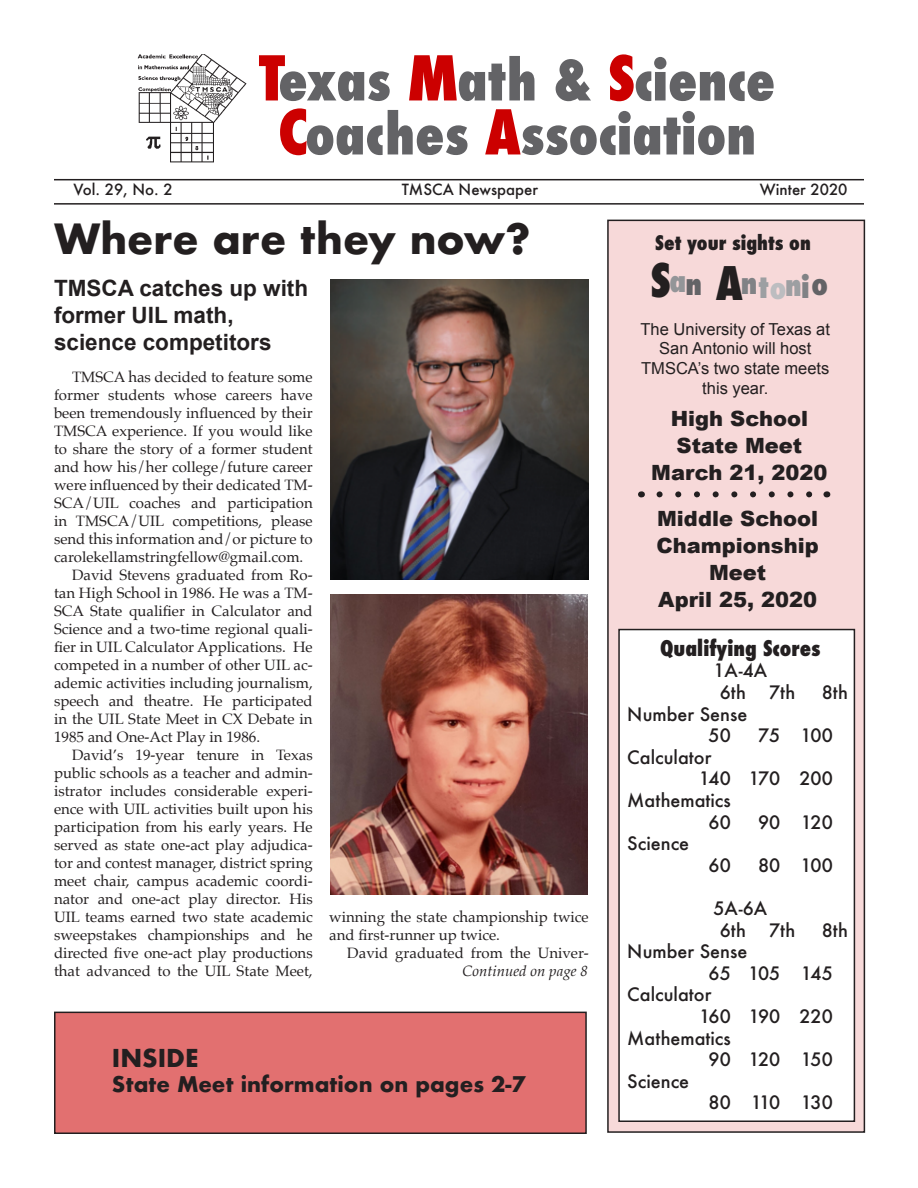
<style>
.page{position:relative;width:918px;height:1188px;background:#fff}
.page>*{position:absolute;margin:0;border:0;box-sizing:border-box;transform-origin:0 0}
.t1{font:800 condensed 54px "Futura";color:#636366}
.t2{font:800 condensed 45px "Futura";color:#231f20}
.t3{font:700 40.5px "Futura";color:#231f20}
.t4{font:800 condensed 30px "Futura";color:#9d9fa2}
.t5{font:800 condensed 30px "Futura";color:#808285}
.t6{font:800 condensed 30px "Futura";color:#939598}
.t7{font:800 condensed 30px "Futura";color:#636366}
.t8{font:700 24px "Futura";color:#231f20}
.t9{font:700 22.5px/27px "Arial";color:#231f20}
.t10{font:900 21px/27px "Arial";color:#231f20;text-align:center}
.t11{font:700 21px "Futura";color:#231f20}
.t12{font:800 condensed 21px "Futura";color:#231f20}
.t13{font:800 condensed 19.5px "Futura";color:#231f20}
.t14{font:500 18px "Futura";color:#231f20}
.t15{font:16.5px/19.8px "Arial";color:#231f20;text-align:center}
.t16{font:15px/18px "Palatino";color:#231f20;text-align:justify}
.t17{font:500 15px "Futura";color:#231f20}
.t18{font:italic 15px "Palatino";color:#231f20}
.s1{font-size:60px;color:#c00}
.s2{color:#bcbdc0}
.s3{color:#636366}
</style>
<div class="page">
<div style="left:55px;top:1012px;width:531px;height:121px;background:#e27070"></div>
<div style="left:54px;top:1012px;width:533px;height:122px;border:2px solid #231f20"></div>
<hr style="left:54px;top:179px;width:810px;height:1px;background:#231f20">
<hr style="left:54px;top:203px;width:810px;height:2px;background:#231f20">
<img style="left:137px;top:54px;width:110px;height:109px">
<div style="left:608px;top:220px;width:256px;height:912px;background:#f7d9d9"></div>
<div style="left:607px;top:220px;width:258px;height:913px;border:2px solid #231f20"></div>
<svg style="left:660px;top:491px;width:153px;height:6px"></svg>
<div style="left:619px;top:630px;width:235px;height:491px;background:#fff"></div>
<div style="left:618px;top:629px;width:237px;height:493px;border:2px solid #231f20"></div>
<img style="left:331px;top:279px;width:257px;height:301px">
<img style="left:330px;top:594px;width:257px;height:301px">
<p class="t1" style="left:259px;top:44px;width:518px"><span class="s1">T</span>exas <span class="s1">M</span>ath &amp; <span class="s1">S</span>cience</p>
<p class="t1" style="left:278px;top:98px;width:480px"><span class="s1">C</span>oaches <span class="s1">A</span>ssociation</p>
<p class="t17" style="left:74px;top:179px;width:101px">Vol. 29, No. 2</p>
<p class="t17" style="left:402px;top:179px;width:138px">TMSCA Newspaper</p>
<p class="t17" style="left:760px;top:179px;width:89px">Winter 2020</p>
<p class="t3" style="left:54px;top:210px;width:478px">Where are they now?</p>
<p class="t9" style="left:54px;top:275px;width:256px">TMSCA catches up with former UIL math,</p>
<p class="t9" style="left:54px;top:329px;width:219px">science competitors</p>
<p class="t16" style="left:54px;top:368px;width:260px;text-indent:18px">TMSCA has decided to feature some former students whose careers have been tremendously influenced by their TMSCA experience. If you would like to share the story of a former student and how his/her college/future career were influenced by their dedicated TM-SCA/UIL coaches and participation in TMSCA/UIL competitions, please send this information and/or picture to carolekellamstringfellow@gmail.com.</p>
<p class="t16" style="left:54px;top:566px;width:260px;text-indent:18px">David Stevens graduated from Ro&shy;tan High School in 1986. He was a TM-SCA State qualifier in Calculator and Science and a two-time regional quali&shy;fier in UIL Calculator Applications. He competed in a number of other UIL ac&shy;ademic activities including journalism, speech and theatre. He participated in the UIL State Meet in CX Debate in 1985 and One-Act Play in 1986.</p>
<p class="t16" style="left:54px;top:746px;width:260px;text-indent:18px">David’s 19-year tenure in Texas public schools as a teacher and admin&shy;istrator includes considerable experi&shy;ence with UIL activities built upon his participation from his early years. He served as state one-act play adjudica&shy;tor and contest manager, district spring meet chair, campus academic coordi&shy;nator and one-act play director. His UIL teams earned two state academic sweepstakes championships and he directed five one-act play productions that advanced to the UIL State Meet,</p>
<p class="t16" style="left:329px;top:908px;width:261px">winning the state championship twice and first-runner up twice.</p>
<p class="t16" style="left:347px;top:944px;width:243px">David graduated from the Univer-</p>
<p class="t18" style="left:463px;top:958px;width:127px">Continued on page 8</p>
<p class="t8" style="left:112px;top:1040px;width:88px">INSIDE</p>
<p class="t11" style="left:112px;top:1069px;width:415px">State Meet information on pages 2-7</p>
<p class="t13" style="left:655px;top:229px;width:157px">Set your sights on</p>
<p class="t2" style="left:650px;top:250px;width:22px">S</p>
<p class="t2" style="left:716px;top:253px;width:29px">A</p>
<p class="t5" style="left:741px;top:262px;width:18px">n</p>
<p class="t4" style="left:758px;top:266px;width:29px">t<span class="s2">o</span></p>
<p class="t4" style="left:785px;top:264px;width:44px">n <span class="s3">o</span></p>
<p class="t5" style="left:801px;top:266px;width:10px">i</p>
<p class="t6" style="left:670px;top:261px;width:18px">a</p>
<p class="t7" style="left:685px;top:264px;width:18px">n</p>
<p class="t15" style="left:641px;top:319px;width:191px">The University of Texas at<br>San Antonio will host</p>
<p class="t15" style="left:641px;top:359px;width:190px">TMSCA’s two state meets</p>
<p class="t15" style="left:702px;top:378px;width:68px">this year.</p>
<p class="t10" style="left:671px;top:405px;width:139px">High School</p>
<p class="t10" style="left:677px;top:432px;width:127px">State Meet</p>
<p class="t10" style="left:651px;top:459px;width:178px">March 21, 2020</p>
<p class="t10" style="left:657px;top:504px;width:162px">Middle School</p>
<p class="t10" style="left:657px;top:531px;width:164px">Championship<br>Meet</p>
<p class="t10" style="left:658px;top:585px;width:161px">April 25, 2020</p>
<p class="t12" style="left:660px;top:634px;width:162px">Qualifying Scores</p>
<p class="t14" style="left:713px;top:658px;width:55px">1A-4A</p>
<p class="t14" style="left:720px;top:680px;width:28px">6th</p>
<p class="t14" style="left:769px;top:680px;width:28px">7th</p>
<p class="t14" style="left:822px;top:680px;width:28px">8th</p>
<p class="t14" style="left:627px;top:701px;width:122px">Number Sense</p>
<p class="t14" style="left:709px;top:723px;width:24px">50</p>
<p class="t14" style="left:758px;top:723px;width:76px">75 100</p>
<p class="t14" style="left:627px;top:745px;width:86px">Calculator</p>
<p class="t14" style="left:699px;top:766px;width:135px">140 170 200</p>
<p class="t14" style="left:627px;top:788px;width:105px">Mathematics</p>
<p class="t14" style="left:709px;top:809px;width:24px">60</p>
<p class="t14" style="left:758px;top:809px;width:76px">90 120</p>
<p class="t14" style="left:627px;top:831px;width:63px">Science</p>
<p class="t14" style="left:709px;top:853px;width:24px">60</p>
<p class="t14" style="left:758px;top:853px;width:76px">80 100</p>
<p class="t14" style="left:713px;top:896px;width:55px">5A-6A</p>
<p class="t14" style="left:720px;top:917px;width:28px">6th</p>
<p class="t14" style="left:769px;top:917px;width:28px">7th</p>
<p class="t14" style="left:822px;top:917px;width:28px">8th</p>
<p class="t14" style="left:627px;top:939px;width:122px">Number Sense</p>
<p class="t14" style="left:709px;top:961px;width:126px">65 105 145</p>
<p class="t14" style="left:627px;top:982px;width:86px">Calculator</p>
<p class="t14" style="left:699px;top:1004px;width:135px">160 190 220</p>
<p class="t14" style="left:627px;top:1025px;width:105px">Mathematics</p>
<p class="t14" style="left:709px;top:1047px;width:126px">90 120 150</p>
<p class="t14" style="left:627px;top:1069px;width:63px">Science</p>
<p class="t14" style="left:709px;top:1090px;width:126px">80 110 130</p>
</div>
